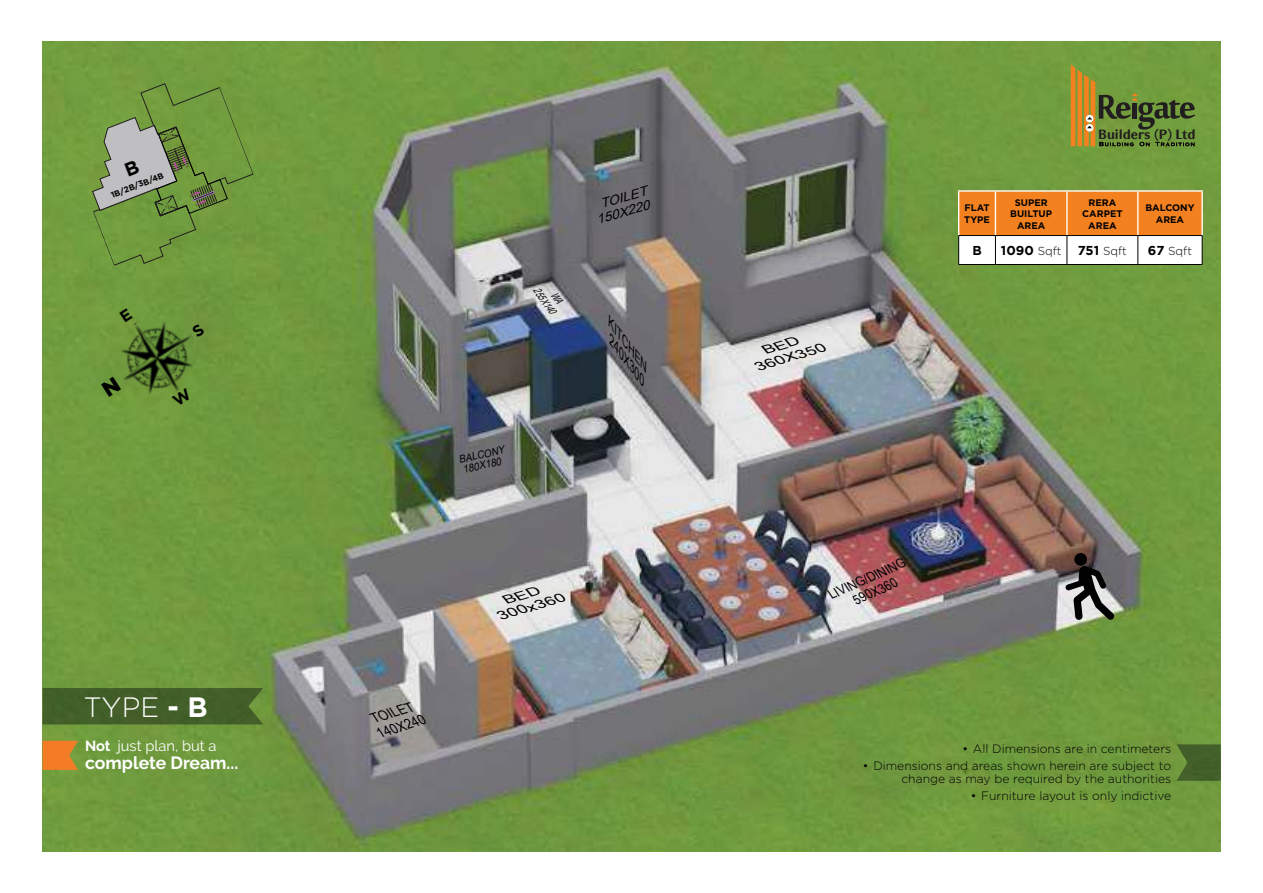
<style>
.page{position:relative;width:1263px;height:893px;background:#fff}
.page>*{position:absolute;margin:0;border:0;box-sizing:border-box;transform-origin:0 0}
.t1{font:300 28.05px "Gotham";color:#fff}
.t2{font:700 17.55px "Raleway";color:#fff}
.t3{font:14.7px "Raleway";color:#fff}
.t4{font:italic 14.1px/15.6px "Arial Narrow";color:#010102;scale:1.08 1}
.t5{font:italic 13.35px/14.9px "Arial Narrow";color:#010102;text-align:center;scale:1.07 1}
.t6{font:700 13.05px "Chong Old Style W01";color:#221e1f;scale:1.09 1}
.t7{font:700 12.9px "Gotham";color:#010102}
.t8{font:italic 12.75px/14.2px "Arial Narrow";color:#010102;text-align:right;scale:1.32 1}
.t9{font:italic 12.45px/13.8px "Arial Narrow";color:#010102;scale:1.79 1}
.t10{font:300 12.15px/13.2px "Gotham";color:#010102;text-align:right}
.t11{font:300 11.55px "Gotham";color:#010102}
.t12{font:italic 10.5px/10.6px "Arial Narrow";color:#010102;scale:1.12 1}
.t13{font:italic 10.35px/10.5px "Arial Narrow";color:#010102;scale:1.68 1}
.t14{font:italic 10.35px/11.4px "Arial Narrow";color:#010102;scale:.88 1}
.t15{font:700 9.6px/11.4px "Gotham";color:#010102;text-align:center}
.t16{font:700 8.4px "Gotham";color:#010102}
.s1{font-weight:700}
.s2{font-weight:300;font-size:11.55px}
.s3{font-weight:700;font-size:12.9px}
</style>
<div class="page">
<img style="left:43px;top:41px;width:1178px;height:810px">
<div style="left:43px;top:688px;width:220px;height:36px;background:#435e29"></div>
<svg style="left:1176px;top:744px;width:45px;height:37px;background:#49682c"></svg>
<svg style="left:1065px;top:566px;width:49px;height:54px;background:#737271"></svg>
<div style="left:1074px;top:553px;width:13px;height:13px;background:#010102;border-radius:50%"></div>
<img style="left:101px;top:301px;width:112px;height:111px">
<svg style="left:43px;top:741px;width:35px;height:29px"></svg>
<svg style="left:1071px;top:65px;width:124px;height:81px;background:#798936"></svg>
<hr style="left:958px;top:190px;width:37px;height:2px;background:#fff">
<hr style="left:995px;top:190px;width:72px;height:2px;background:#fff">
<hr style="left:1067px;top:190px;width:71px;height:2px;background:#fff">
<hr style="left:1138px;top:190px;width:65px;height:2px;background:#fff">
<hr style="left:958px;top:264px;width:37px;height:1px;background:#010102">
<hr style="left:995px;top:264px;width:72px;height:1px;background:#010102">
<hr style="left:1067px;top:264px;width:71px;height:1px;background:#010102">
<hr style="left:1138px;top:264px;width:64px;height:1px;background:#010102">
<svg style="left:958px;top:191px;width:245px;height:73px"></svg>
<svg style="left:101px;top:376px;width:20px;height:21px"></svg>
<svg style="left:191px;top:324px;width:14px;height:14px"></svg>
<svg style="left:120px;top:308px;width:13px;height:14px"></svg>
<svg style="left:172px;top:388px;width:20px;height:19px"></svg>
<svg style="left:92px;top:83px;width:162px;height:183px;background:#799b4f"></svg>
<p class="t16" style="left:110px;top:192px;width:57px;rotate:-21deg">1B/2B/3B/4B</p>
<h1 class="t1" style="left:84px;top:695px;width:125px">TYPE <span class="s1">- B</span></h1>
<p class="t3" style="left:85px;top:740px;width:133px"><span class="s1">Not</span> just plan, but a</p>
<h2 class="t2" style="left:85px;top:756px;width:155px">complete Dream...</h2>
<p class="t14" style="left:549px;top:278px;width:35px;text-indent:14px;rotate:54deg">WA<br>255X140</p>
<p class="t12" style="left:458px;top:454px;width:43px;rotate:-12deg">BALCONY<br>180X180</p>
<p class="t8" style="left:591px;top:199px;width:44px;rotate:-16deg">TOILET<br>150X220</p>
<p class="t13" style="left:624px;top:331px;width:35px;text-indent:-15px;rotate:52deg">KITCHEN<br>240X300</p>
<p class="t4" style="left:371px;top:711px;width:49px;rotate:-17deg">TOILET<br>140X240</p>
<p class="t9" style="left:494px;top:596px;width:40px;text-indent:10px;rotate:-16deg">BED<br>300x360</p>
<p class="t6" style="left:1098px;top:129px;width:91px">Builders (P) Ltd</p>
<p class="t9" style="left:752px;top:346px;width:42px;text-indent:12px;rotate:-16deg">BED<br>360X350</p>
<p class="t15" style="left:964px;top:203px;width:27px;text-align:left">FLAT<br>TYPE</p>
<p class="t15" style="left:1010px;top:197px;width:43px">SUPER<br>BUILTUP<br>AREA</p>
<p class="t15" style="left:1082px;top:197px;width:42px">RERA<br>CARPET<br>AREA</p>
<p class="t15" style="left:1145px;top:203px;width:51px">BALCONY<br>AREA</p>
<p class="t7" style="left:972px;top:245px;width:11px">B</p>
<p class="t7" style="left:1001px;top:245px;width:62px">1090 <span class="s2">Sqft</span></p>
<p class="t11" style="left:1078px;top:246px;width:51px"><span class="s3">751</span> Sqft</p>
<p class="t11" style="left:1148px;top:246px;width:46px"><span class="s3">67</span> Sqft</p>
<p class="t5" style="left:827px;top:588px;width:79px;rotate:-24deg">LIVING/DINING<br>590X360</p>
<p class="t10" style="left:962px;top:743px;width:210px">• All Dimensions are in centimeters</p>
<p class="t10" style="left:863px;top:760px;width:310px">• Dimensions and areas shown herein are subject to change as may be required by the authorities</p>
<p class="t10" style="left:971px;top:789px;width:202px">• Furniture layout is only indictive</p>
</div>
